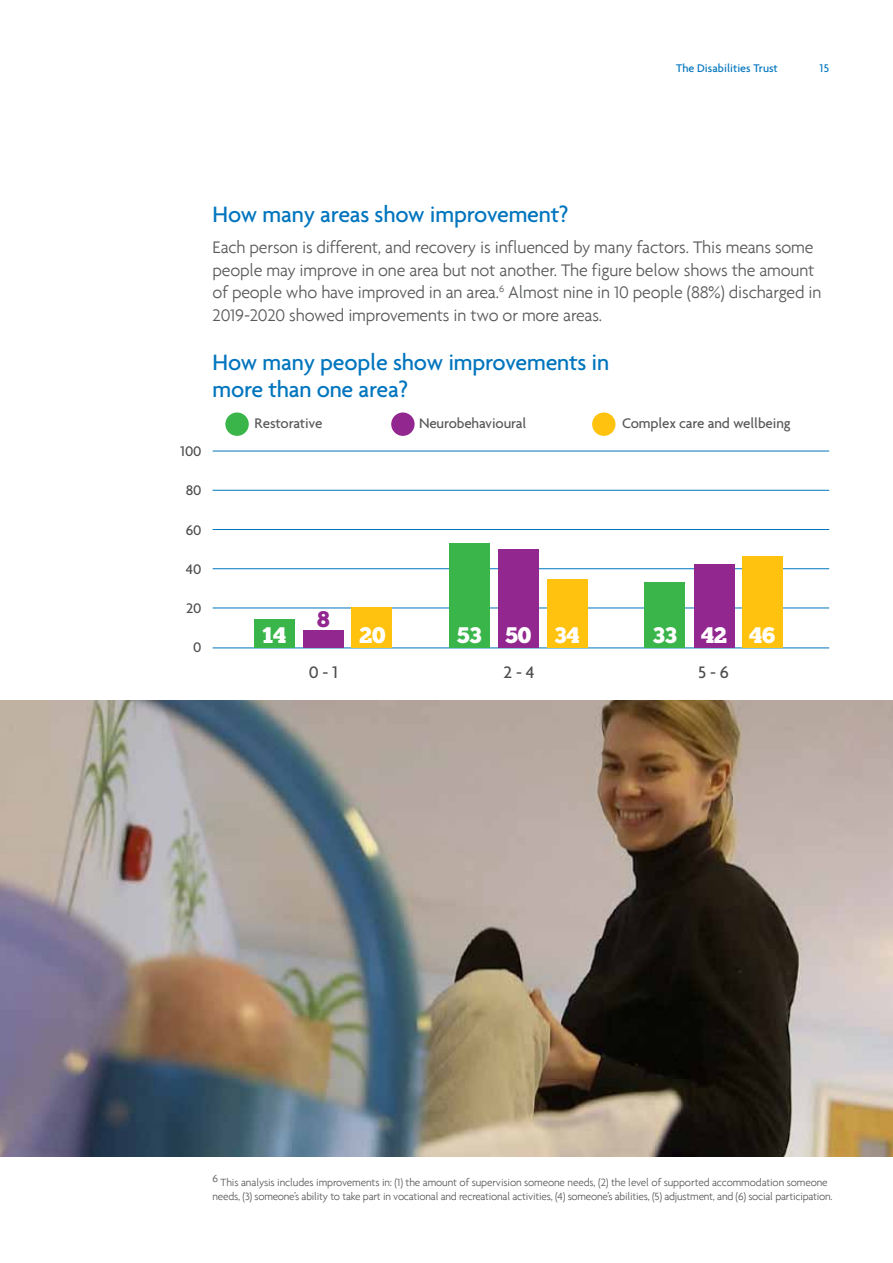
<style>
.page{position:relative;width:893px;height:1263px;background:#fff}
.page>*{position:absolute;margin:0;border:0;box-sizing:border-box;transform-origin:0 0}
.t1{font:500 24px/27px "Agenda";letter-spacing:-.01em;color:#0075be}
.t2{font:22.5px "Chunk Five";letter-spacing:-.01em;color:#fff}
.t3{font:22.5px "Chunk Five";color:#92278f}
.t4{font:300 18px/22.5px "Agenda";letter-spacing:-.01em;color:#58595b}
.t5{font:500 18px "Agenda";color:#4d4d4f}
.t6{font:500 15px "Agenda";letter-spacing:-.01em;color:#58595b}
.t7{font:500 15px "Agenda";letter-spacing:-.01em;color:#4d4d4f}
.t8{font:500 12px "Agenda";color:#0075be}
.t9{font:300 11.25px/13.5px "Agenda";letter-spacing:-.02em;color:#58595b}
</style>
<div class="page">
<hr style="left:213px;top:647px;width:616px;height:1px;background:#0075be">
<hr style="left:213px;top:608px;width:616px;height:1px;background:#0075be">
<hr style="left:213px;top:568px;width:616px;height:1px;background:#0075be">
<hr style="left:213px;top:529px;width:616px;height:1px;background:#0075be">
<hr style="left:213px;top:490px;width:616px;height:1px;background:#0075be">
<hr style="left:213px;top:451px;width:616px;height:1px;background:#0075be">
<div style="left:254px;top:619px;width:40px;height:29px;background:#39b54a"></div>
<div style="left:303px;top:630px;width:40px;height:18px;background:#92278f"></div>
<div style="left:352px;top:608px;width:40px;height:40px;background:#ffc20e"></div>
<div style="left:449px;top:543px;width:41px;height:105px;background:#39b54a"></div>
<div style="left:498px;top:549px;width:40px;height:99px;background:#92278f"></div>
<div style="left:547px;top:580px;width:40px;height:68px;background:#ffc20e"></div>
<div style="left:645px;top:583px;width:40px;height:65px;background:#39b54a"></div>
<div style="left:694px;top:564px;width:40px;height:84px;background:#92278f"></div>
<div style="left:742px;top:556px;width:40px;height:92px;background:#ffc20e"></div>
<div style="left:225px;top:412px;width:24px;height:24px;background:#39b54a;border-radius:50%"></div>
<div style="left:391px;top:412px;width:24px;height:24px;background:#92278f;border-radius:50%"></div>
<div style="left:592px;top:412px;width:23px;height:24px;background:#ffc20e;border-radius:50%"></div>
<img style="left:0;top:700px;width:893px;height:457px">
<p class="t8" style="left:676px;top:61px;width:103px">The Disabilities Trust</p>
<p class="t8" style="left:819px;top:61px;width:11px">15</p>
<p class="t7" style="left:180px;top:442px;width:23px">100</p>
<p class="t7" style="left:186px;top:481px;width:17px">80</p>
<p class="t7" style="left:186px;top:520px;width:17px">60</p>
<p class="t7" style="left:186px;top:560px;width:17px">40</p>
<p class="t7" style="left:186px;top:599px;width:17px">20</p>
<p class="t7" style="left:193px;top:638px;width:10px">0</p>
<h1 class="t1" style="left:213px;top:200px;width:357px">How many areas show improvement?</h1>
<p class="t4" style="left:213px;top:236px;width:610px">Each person is different, and recovery is influenced by many factors. This means some people may improve in one area but not another. The figure below shows the amount of people who have improved in an area.<sup>6</sup> Almost nine in 10 people (88%) discharged in 2019-2020 showed improvements in two or more areas.</p>
<h1 class="t1" style="left:213px;top:348px;width:398px">How many people show improvements in more than one area?</h1>
<p class="t6" style="left:255px;top:414px;width:69px">Restorative</p>
<p class="t6" style="left:419px;top:414px;width:109px">Neurobehavioural</p>
<p class="t6" style="left:622px;top:414px;width:170px">Complex care and wellbeing</p>
<p class="t2" style="left:262px;top:622px;width:26px">14</p>
<p class="t3" style="left:317px;top:606px;width:14px">8</p>
<p class="t2" style="left:359px;top:622px;width:28px">20</p>
<p class="t2" style="left:457px;top:622px;width:124px">53 50 34</p>
<p class="t2" style="left:653px;top:622px;width:124px">33 42 46</p>
<p class="t5" style="left:309px;top:661px;width:31px">0 - 1</p>
<p class="t5" style="left:504px;top:661px;width:33px">2 - 4</p>
<p class="t5" style="left:698px;top:661px;width:32px">5 - 6</p>
<p class="t9" style="left:213px;top:1175px;width:621px">6 This analysis includes improvements in: (1) the amount of supervision someone needs, (2) the level of supported accommodation someone needs, (3) someone’s ability to take part in vocational and recreational activities, (4) someone’s abilities, (5) adjustment, and (6) social participation.</p>
</div>
